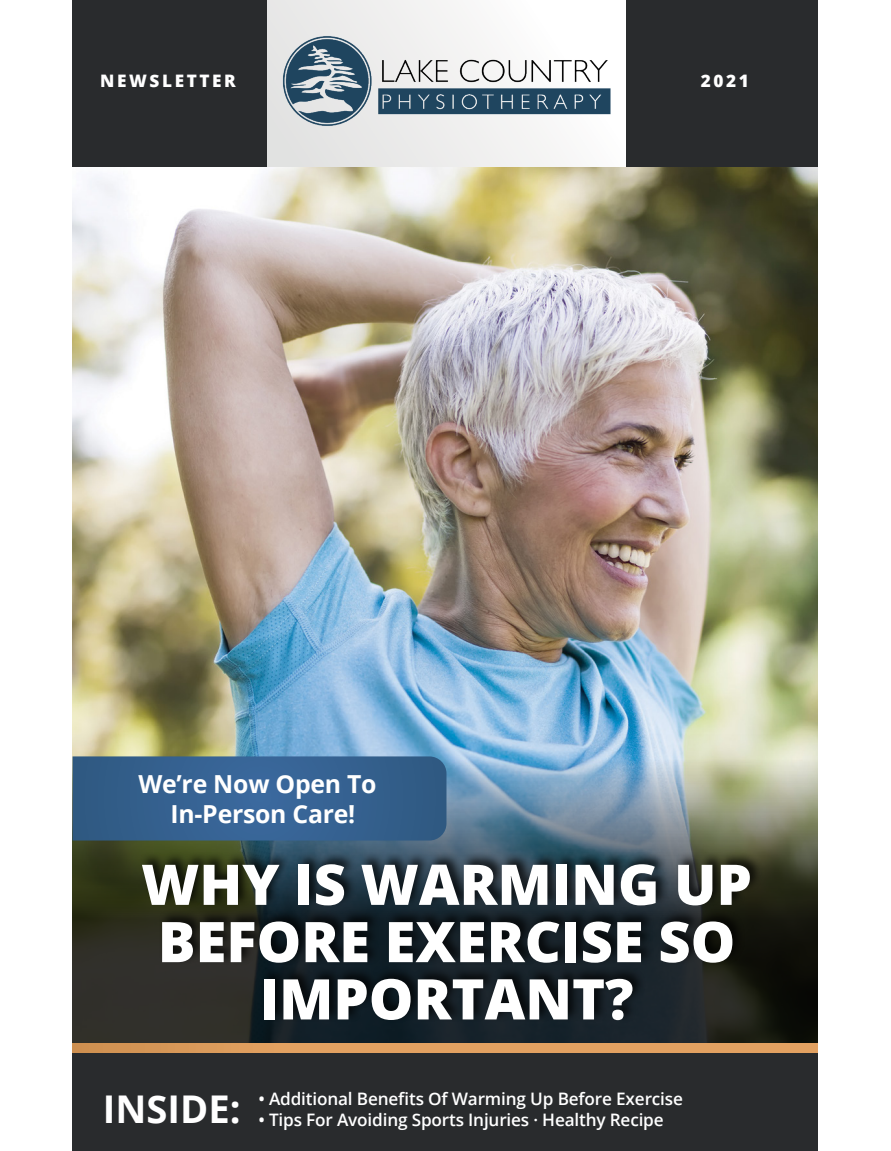
<style>
.page{position:relative;width:891px;height:1151px;background:#fff}
.page>*{position:absolute;margin:0;border:0;box-sizing:border-box;transform-origin:0 0}
.t1{font:800 56.02px/57.1px "Open Sans";color:#fff;text-align:center}
.t2{font:700 38.25px "Open Sans";color:#fff}
.t3{font:700 24.75px/29.7px "Open Sans";letter-spacing:-.01em;color:#fff;text-align:center}
.t4{font:600 17.1px "Open Sans";letter-spacing:-.01em;color:#fff}
.t5{font:800 17.1px "Open Sans";letter-spacing:.15em;color:#fff}
</style>
<div class="page">
<img style="left:73px;top:166px;width:745px;height:567px">
<img style="left:73px;top:733px;width:745px;height:310px">
<div style="left:73px;top:0;width:745px;height:166px;background:#292b2d"></div>
<svg style="left:268px;top:0;width:357px;height:166px"></svg>
<div style="left:73px;top:1051px;width:745px;height:99px;background:#292b2d"></div>
<svg style="left:73px;top:1043px;width:745px;height:8px"></svg>
<img style="left:279px;top:33px;width:335px;height:95px">
<svg style="left:73px;top:756px;width:374px;height:84px"></svg>
<div style="left:139px;top:850px;width:624px;height:173px;background:#000;opacity:.75"></div>
<p class="t5" style="left:100px;top:68px;width:137px">NEWSLETTER</p>
<p class="t5" style="left:701px;top:68px;width:50px">2021</p>
<p class="t3" style="left:138px;top:768px;width:240px">We’re Now Open To<br>In-Person Care!</p>
<p class="t1" style="left:141px;top:852px;width:612px">WHY IS WARMING UP<br>BEFORE EXERCISE SO<br>IMPORTANT?</p>
<p class="t2" style="left:103px;top:1081px;width:139px">INSIDE:</p>
<p class="t4" style="left:258px;top:1087px;width:426px">• Additional Benefits Of Warming Up Before Exercise</p>
<p class="t4" style="left:258px;top:1108px;width:407px">• Tips For Avoiding Sports Injuries · Healthy Recipe</p>
</div>
